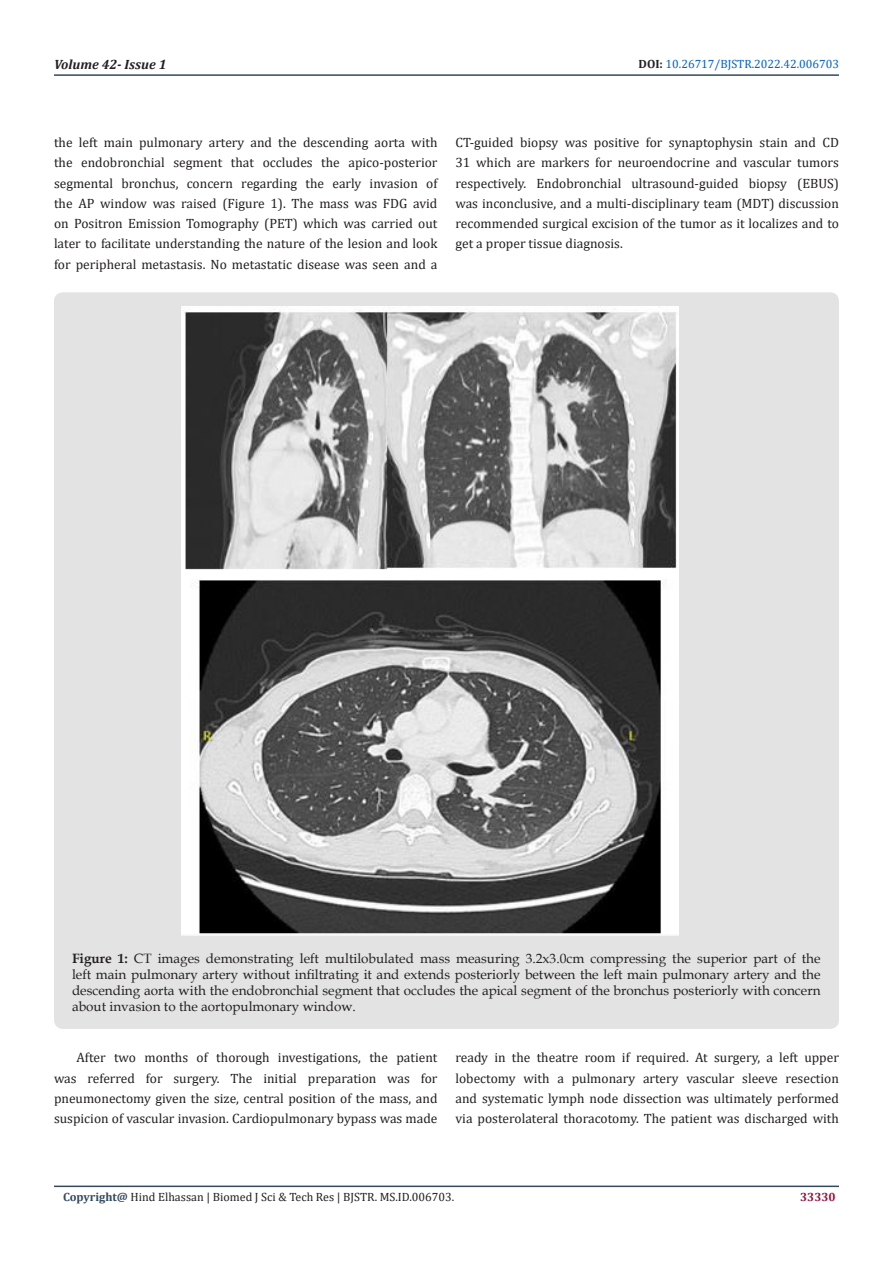
<style>
.page{position:relative;width:893px;height:1263px;background:#fff}
.page>*{position:absolute;margin:0;border:0;box-sizing:border-box;transform-origin:0 0}
.t1{font:13.5px/20.2px "Cambria";color:#231f20;text-align:justify}
.t2{font:13.5px/16.2px "Book Antiqua";color:#231f20;text-align:justify}
.t3{font:italic 700 13.5px "Cambria";color:#231f20}
.t4{font:12px "Cambria";color:#231f20}
.t5{font:12px "Cambria";color:#0563c1}
.t6{font:700 12px "Cambria";color:#8f133a}
.s1{font-weight:700;color:#231f20}
.s2{font-weight:700}
.s3{font-weight:700;color:#34495e}
</style>
<div class="page">
<hr style="left:54px;top:1185px;width:785px;height:2px;background:#34495e">
<hr style="left:54px;top:74px;width:785px;height:2px;background:#34495e">
<div style="left:54px;top:292px;width:785px;height:737px;background:#e3e3e3;border-radius:9px"></div>
<img style="left:181px;top:306px;width:497px;height:629px">
<p class="t3" style="left:54px;top:55px;width:114px">Volume 42- Issue 1</p>
<p class="t5" style="left:639px;top:57px;width:202px"><span class="s1">DOI:</span> 10.26717/BJSTR.2022.42.006703</p>
<p class="t1" style="left:54px;top:132px;width:385px">the left main pulmonary artery and the descending aorta with the endobronchial segment that occludes the apico-posterior segmental bronchus, concern regarding the early invasion of the AP window was raised (Figure 1). The mass was FDG avid on Positron Emission Tomography (PET) which was carried out later to facilitate understanding the nature of the lesion and look for peripheral metastasis. No metastatic disease was seen and a</p>
<p class="t1" style="left:455px;top:132px;width:385px">CT-guided biopsy was positive for synaptophysin stain and CD 31 which are markers for neuroendocrine and vascular tumors respectively. Endobronchial ultrasound-guided biopsy (EBUS) was inconclusive, and a multi-disciplinary team (MDT) discussion recommended surgical excision of the tumor as it localizes and to get a proper tissue diagnosis.</p>
<p class="t2" style="left:72px;top:950px;width:750px"><span class="s2">Figure 1:</span> CT images demonstrating left multilobulated mass measuring 3.2x3.0cm compressing the superior part of the left main pulmonary artery without infiltrating it and extends posteriorly between the left main pulmonary artery and the descending aorta with the endobronchial segment that occludes the apical segment of the bronchus posteriorly with concern about invasion to the aortopulmonary window.</p>
<p class="t1" style="left:54px;top:1047px;width:385px;text-indent:22px">After two months of thorough investigations, the patient was referred for surgery. The initial preparation was for pneumonectomy given the size, central position of the mass, and suspicion of vascular invasion. Cardiopulmonary bypass was made</p>
<p class="t1" style="left:455px;top:1047px;width:385px">ready in the theatre room if required. At surgery, a left upper lobectomy with a pulmonary artery vascular sleeve resection and systematic lymph node dissection was ultimately performed via posterolateral thoracotomy. The patient was discharged with</p>
<p class="t4" style="left:63px;top:1190px;width:393px"><span class="s3">Copyright@</span> Hind Elhassan | Biomed J Sci &amp; Tech Res | BJSTR. MS.ID.006703.</p>
<p class="t6" style="left:800px;top:1188px;width:37px">33330</p>
</div>
